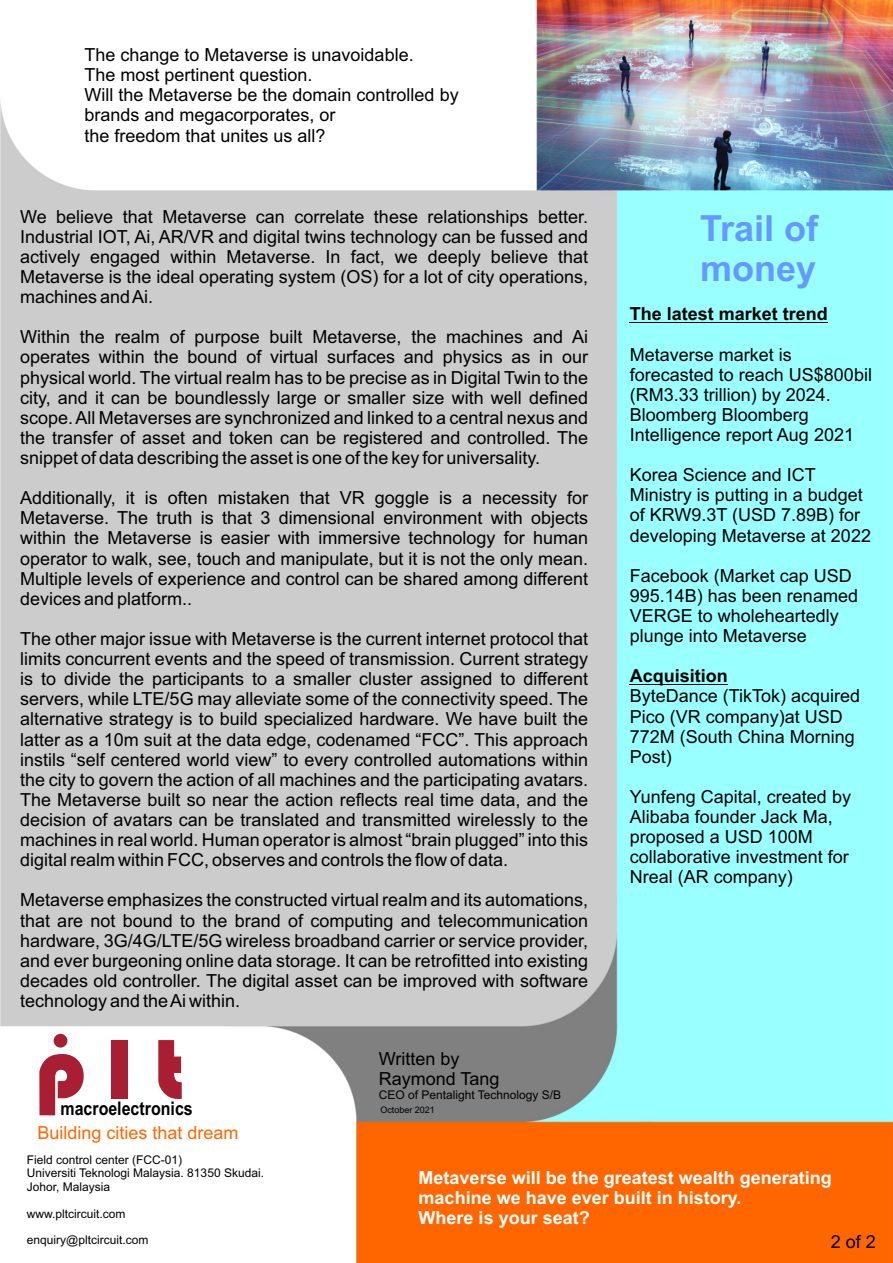
<style>
.page{position:relative;width:893px;height:1263px;background:#fff}
.page>*{position:absolute;margin:0;border:0;box-sizing:border-box;transform-origin:0 0}
.t1{font:700 36px/40.2px "Arial";color:#69f}
.t2{font:700 18.75px "Arial";color:#000;scale:.85 1}
.t3{font:18px/20.1px "Arial";color:#000}
.t4{font:700 18px/20.1px "Arial";color:#fff}
.t5{font:700 18px "Arial";color:#000}
.t6{font:18px "Arial";color:#f60}
.t7{font:12px/13.4px "Arial";color:#000}
.t8{font:9px "Arial";color:#000}
</style>
<div class="page">
<img style="left:0;top:0;width:893px;height:1263px">
<svg style="left:39px;top:1054px;width:45px;height:61px"></svg>
<svg style="left:158px;top:1040px;width:24px;height:59px"></svg>
<div style="left:54px;top:1034px;width:13px;height:13px;background:#a81f34;border-radius:50%"></div>
<div style="left:111px;top:1040px;width:16px;height:59px;background:#a81f34"></div>
<hr style="left:630px;top:322px;width:198px;height:1px;background:#000">
<hr style="left:630px;top:684px;width:98px;height:1px;background:#000">
<p class="t3" style="left:84px;top:46px;width:376px">The change to Metaverse is unavoidable.<br>The most pertinent question.<br>Will the Metaverse be the domain controlled by brands and megacorporates, or<br>the freedom that unites us all?</p>
<p class="t3" style="left:20px;top:208px;width:570px;text-align:justify">We believe that Metaverse can correlate these relationships better.<br>Industrial IOT, Ai, AR/VR and digital twins technology can be fussed and actively engaged within Metaverse. In fact, we deeply believe that Metaverse is the ideal operating system (OS) for a lot of city operations, machines and Ai.</p>
<p class="t3" style="left:20px;top:329px;width:570px;text-align:justify">Within the realm of purpose built Metaverse, the machines and Ai operates within the bound of virtual surfaces and physics as in our physical world. The virtual realm has to be precise as in Digital Twin to the city, and it can be boundlessly large or smaller size with well defined scope. All Metaverses are synchronized and linked to a central nexus and the transfer of asset and token can be registered and controlled. The snippet of data describing the asset is one of the key for universality.</p>
<p class="t3" style="left:20px;top:489px;width:570px;text-align:justify">Additionally, it is often mistaken that VR goggle is a necessity for Metaverse. The truth is that 3 dimensional environment with objects within the Metaverse is easier with immersive technology for human operator to walk, see, touch and manipulate, but it is not the only mean.<br>Multiple levels of experience and control can be shared among different devices and platform..</p>
<p class="t3" style="left:20px;top:630px;width:570px;text-align:justify">The other major issue with Metaverse is the current internet protocol that limits concurrent events and the speed of transmission. Current strategy is to divide the participants to a smaller cluster assigned to different servers, while LTE/5G may alleviate some of the connectivity speed. The alternative strategy is to build specialized hardware. We have built the latter as a 10m suit at the data edge, codenamed “FCC”. This approach instils “self centered world view” to every controlled automations within the city to govern the action of all machines and the participating avatars.<br>The Metaverse built so near the action reflects real time data, and the decision of avatars can be translated and transmitted wirelessly to the machines in real world. Human operator is almost “brain plugged” into this digital realm within FCC, observes and controls the flow of data.</p>
<p class="t3" style="left:20px;top:892px;width:570px;text-align:justify">Metaverse emphasizes the constructed virtual realm and its automations, that are not bound to the brand of computing and telecommunication hardware, 3G/4G/LTE/5G wireless broadband carrier or service provider, and ever burgeoning online data storage. It can be retrofitted into existing decades old controller. The digital asset can be improved with software technology and the Ai within.</p>
<p class="t2" style="left:61px;top:1101px;width:157px">macroelectronics</p>
<p class="t6" style="left:37px;top:1126px;width:203px">Building cities that dream</p>
<p class="t3" style="left:379px;top:1050px;width:122px">Written by<br>Raymond Tang</p>
<p class="t7" style="left:379px;top:1089px;width:184px">CEO of Pentalight Technology S/B</p>
<p class="t8" style="left:380px;top:1106px;width:56px">October 2021</p>
<h1 class="t1" style="left:700px;top:211px;width:120px">Trail of money</h1>
<p class="t5" style="left:630px;top:307px;width:200px">The latest market trend</p>
<p class="t3" style="left:630px;top:346px;width:244px">Metaverse market is forecasted to reach US$800bil (RM3.33 trillion) by 2024.<br>Bloomberg Bloomberg<br>Intelligence report Aug 2021</p>
<p class="t3" style="left:630px;top:466px;width:243px">Korea Science and ICT<br>Ministry is putting in a budget of KRW9.3T (USD 7.89B) for developing Metaverse at 2022</p>
<p class="t3" style="left:630px;top:567px;width:230px">Facebook (Market cap USD<br>995.14B) has been renamed<br>VERGE to wholeheartedly plunge into Metaverse</p>
<p class="t5" style="left:630px;top:669px;width:100px">Acquisition</p>
<p class="t3" style="left:630px;top:688px;width:232px">ByteDance (TikTok) acquired<br>Pico (VR company)at USD<br>772M (South China Morning<br>Post)</p>
<p class="t3" style="left:630px;top:788px;width:223px">Yunfeng Capital, created by<br>Alibaba founder Jack Ma, proposed a USD 100M collaborative investment for<br>Nreal (AR company)</p>
<p class="t7" style="left:27px;top:1154px;width:239px">Field control center (FCC-01)<br>Universiti Teknologi Malaysia. 81350 Skudai.<br>Johor, Malaysia</p>
<p class="t7" style="left:27px;top:1208px;width:100px">www.pltcircuit.com</p>
<p class="t7" style="left:27px;top:1234px;width:123px">enquiry@pltcircuit.com</p>
<p class="t4" style="left:419px;top:1169px;width:415px">Metaverse will be the greatest wealth generating machine we have ever built in history.<br>Where is your seat?</p>
<p class="t3" style="left:831px;top:1233px;width:47px">2 of 2</p>
</div>
